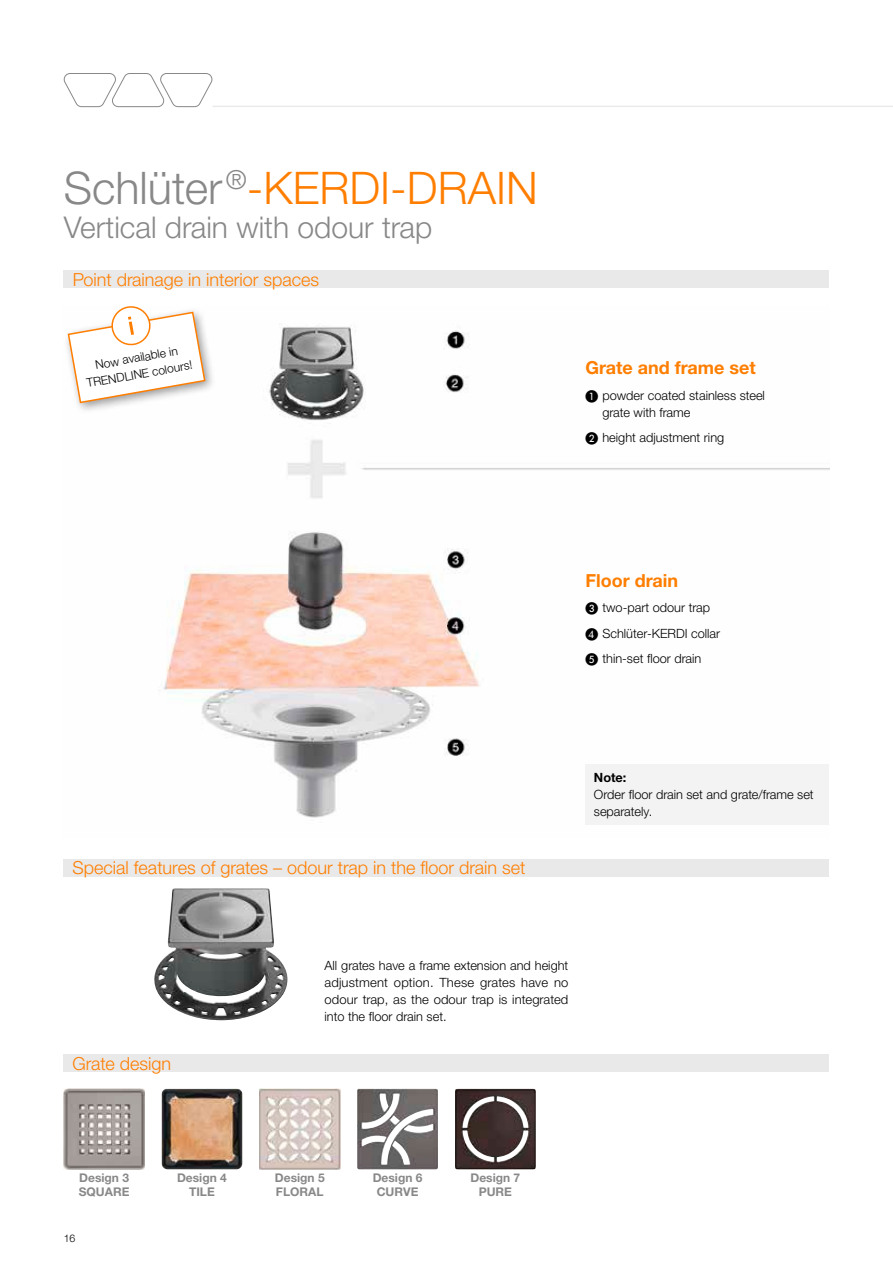
<style>
.page{position:relative;width:893px;height:1263px;background:#fff}
.page>*{position:absolute;margin:0;border:0;box-sizing:border-box;transform-origin:0 0}
.t1{font:300 45px "Helvetica Neue LTW1 G";color:#ff7e00}
.t2{font:300 30px "Helvetica Neue LTW1 G";color:#898888}
.t3{font:300 18px "Helvetica Neue LTW1 G";color:#ff7e00}
.t4{font:700 18px "Helvetica Neue LTW1 G";color:#ff7e00}
.t5{font:300 12.75px/17px "Helvetica Neue LTW1 G";color:#000}
.t6{font:700 12.75px "Helvetica Neue LTW1 G";color:#000}
.t7{font:700 12px/13.5px "Helvetica Neue LTW1 G";color:#898888;text-align:center}
.t8{font:300 12px/16.5px "Helvetica Neue LTW1 G";color:#000;text-align:center}
.t9{font:300 10.5px "Helvetica Neue LTW1 G";color:#000}
.s1{color:#898888}
.s2{font-family:"European Pi One";font-weight:400}
</style>
<div class="page">
<svg style="left:64px;top:73px;width:148px;height:34px"></svg>
<hr style="left:213px;top:106px;width:680px;height:1px;background:#e9eae9">
<img style="left:163px;top:326px;width:666px;height:492px">
<div style="left:64px;top:271px;width:765px;height:17px;background:#e9e9e9"></div>
<div style="left:585px;top:764px;width:244px;height:61px;background:#f3f3f3"></div>
<div style="left:64px;top:859px;width:765px;height:17px;background:#e9e9e9"></div>
<img style="left:154px;top:888px;width:134px;height:132px">
<div style="left:62px;top:306px;width:155px;height:108px;background:#000;opacity:.4"></div>
<svg style="left:67px;top:306px;width:139px;height:98px"></svg>
<div style="left:64px;top:1054px;width:765px;height:17px;background:#e9e9e9"></div>
<img style="left:357px;top:1089px;width:81px;height:80px">
<img style="left:64px;top:1089px;width:81px;height:80px">
<img style="left:162px;top:1089px;width:80px;height:80px">
<img style="left:259px;top:1089px;width:81px;height:80px">
<img style="left:455px;top:1089px;width:81px;height:80px">
<h1 class="t1" style="left:64px;top:161px;width:476px"><span class="s1">Schlüter</span> <sup>®</sup>-KERDI-DRAIN</h1>
<h2 class="t2" style="left:64px;top:209px;width:370px">Vertical drain with odour trap</h2>
<h3 class="t3" style="left:73px;top:268px;width:248px">Point drainage in interior spaces</h3>
<p class="t8" style="left:82px;top:359px;width:109px;rotate:-10deg">Now available in<br>TRENDLINE colours!</p>
<h3 class="t4" style="left:585px;top:357px;width:172px">Grate and frame set</h3>
<p class="t5" style="left:602px;top:387px;width:164px;text-indent:-17px"><span class="s2">A</span> powder coated stainless steel grate with frame</p>
<p class="t5" style="left:585px;top:429px;width:140px"><span class="s2">B</span> height adjustment ring</p>
<h3 class="t4" style="left:585px;top:569px;width:94px">Floor drain</h3>
<p class="t5" style="left:585px;top:595px;width:136px;line-height:25.5px"><span class="s2">C</span> two-part odour trap<br><span class="s2">D</span> Schlüter-KERDI collar<br><span class="s2">E</span> thin-set floor drain</p>
<h3 class="t3" style="left:73px;top:856px;width:454px">Special features of grates – odour trap in the floor drain set</h3>
<p class="t6" style="left:594px;top:770px;width:34px">Note:</p>
<p class="t5" style="left:594px;top:786px;width:221px">Order floor drain set and grate/frame set separately.</p>
<h3 class="t3" style="left:73px;top:1052px;width:100px">Grate design</h3>
<p class="t5" style="left:325px;top:956px;width:245px;text-align:justify">All grates have a frame extension and height adjustment option. These grates have no odour trap, as the odour trap is integrated into the floor drain set.</p>
<p class="t7" style="left:79px;top:1171px;width:52px;text-align:left">Design 3<br>SQUARE</p>
<p class="t7" style="left:177px;top:1171px;width:51px">Design 4<br>TILE</p>
<p class="t7" style="left:275px;top:1171px;width:51px;text-align:left">Design 5<br>FLORAL</p>
<p class="t7" style="left:373px;top:1171px;width:51px">Design 6<br>CURVE</p>
<p class="t7" style="left:470px;top:1171px;width:51px">Design 7<br>PURE</p>
<p class="t9" style="left:64px;top:1231px;width:13px">16</p>
</div>
